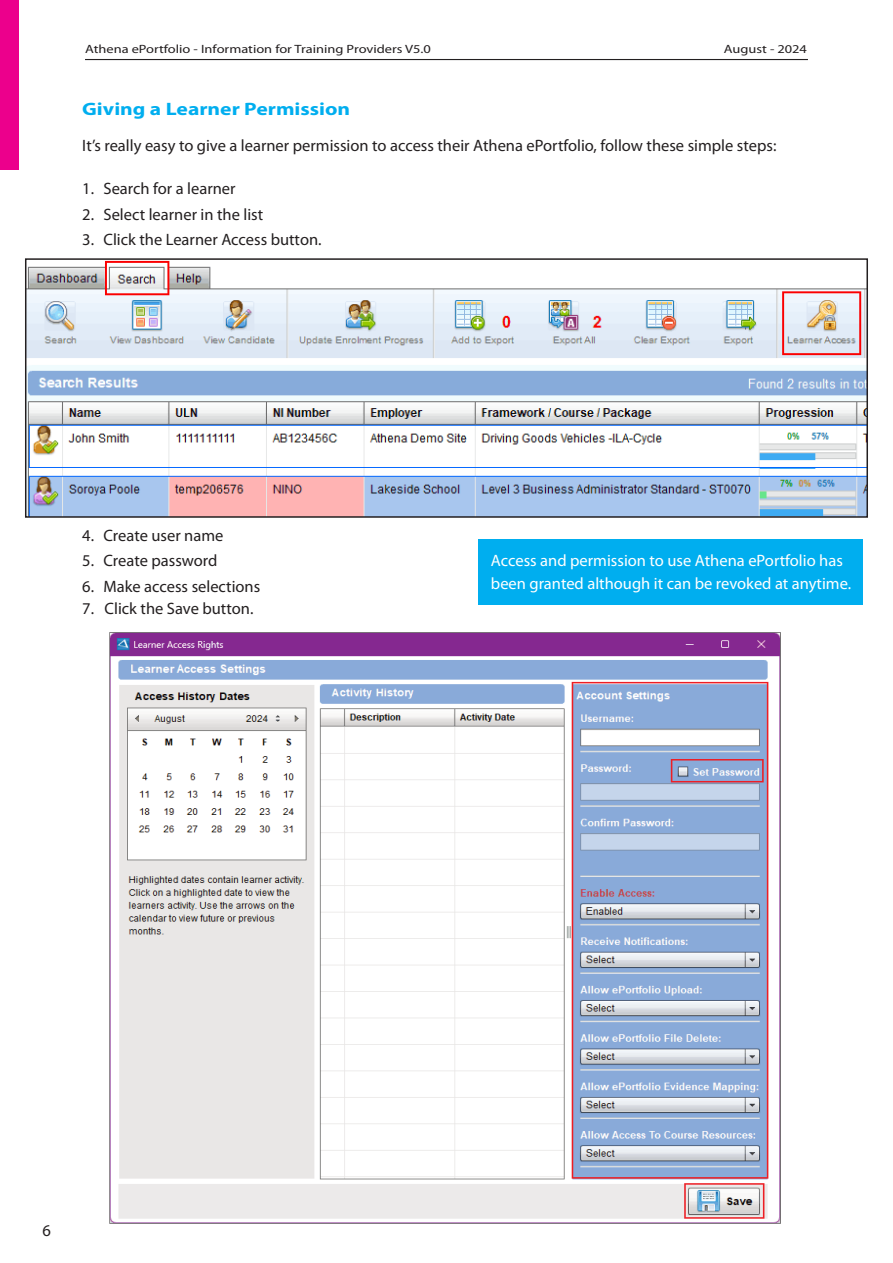
<style>
.page{position:relative;width:893px;height:1263px;background:#fff}
.page>*{position:absolute;margin:0;border:0;box-sizing:border-box;transform-origin:0 0}
.t1{font:700 18px "Myriad Pro";color:#00aeef;scale:1.2 1}
.t2{font:16.5px "Myriad Pro";color:#231f20}
.t3{font:16.5px "Myriad Pro";color:#fff}
.t4{font:12px "Myriad Pro";color:#231f20;scale:1.2 1}
</style>
<div class="page">
<hr style="left:85px;top:59px;width:723px;height:1px;background:#231f20">
<div style="left:0;top:0;width:18px;height:169px;background:#ec008c"></div>
<img style="left:28px;top:261px;width:837px;height:254px">
<div style="left:25px;top:258px;width:843px;height:260px;border:2px solid #231f20"></div>
<img style="left:109px;top:633px;width:672px;height:591px">
<div style="left:478px;top:539px;width:385px;height:65px;background:#00aeef"></div>
<p class="t4" style="left:85px;top:44px;width:290px">Athena ePortfolio - Information for Training Providers V5.0</p>
<p class="t4" style="left:724px;top:44px;width:71px">August - 2024</p>
<p class="t1" style="left:82px;top:101px;width:225px">Giving a Learner Permission</p>
<p class="t2" style="left:82px;top:138px;width:696px">It’s really easy to give a learner permission to access their Athena ePortfolio, follow these simple steps:</p>
<p class="t2" style="left:82px;top:182px;width:155px">1. Search for a learner</p>
<p class="t2" style="left:82px;top:207px;width:183px">2. Select learner in the list</p>
<p class="t2" style="left:82px;top:233px;width:241px">3. Click the Learner Access button.</p>
<p class="t2" style="left:82px;top:528px;width:143px">4. Create user name</p>
<p class="t2" style="left:82px;top:554px;width:137px">5. Create password</p>
<p class="t2" style="left:82px;top:579px;width:180px">6. Make access selections</p>
<p class="t2" style="left:82px;top:602px;width:173px">7. Click the Save button.</p>
<p class="t3" style="left:491px;top:554px;width:353px">Access and permission to use Athena ePortfolio has</p>
<p class="t3" style="left:491px;top:576px;width:362px">been granted although it can be revoked at anytime.</p>
<p class="t2" style="left:43px;top:1224px;width:10px">6</p>
</div>
